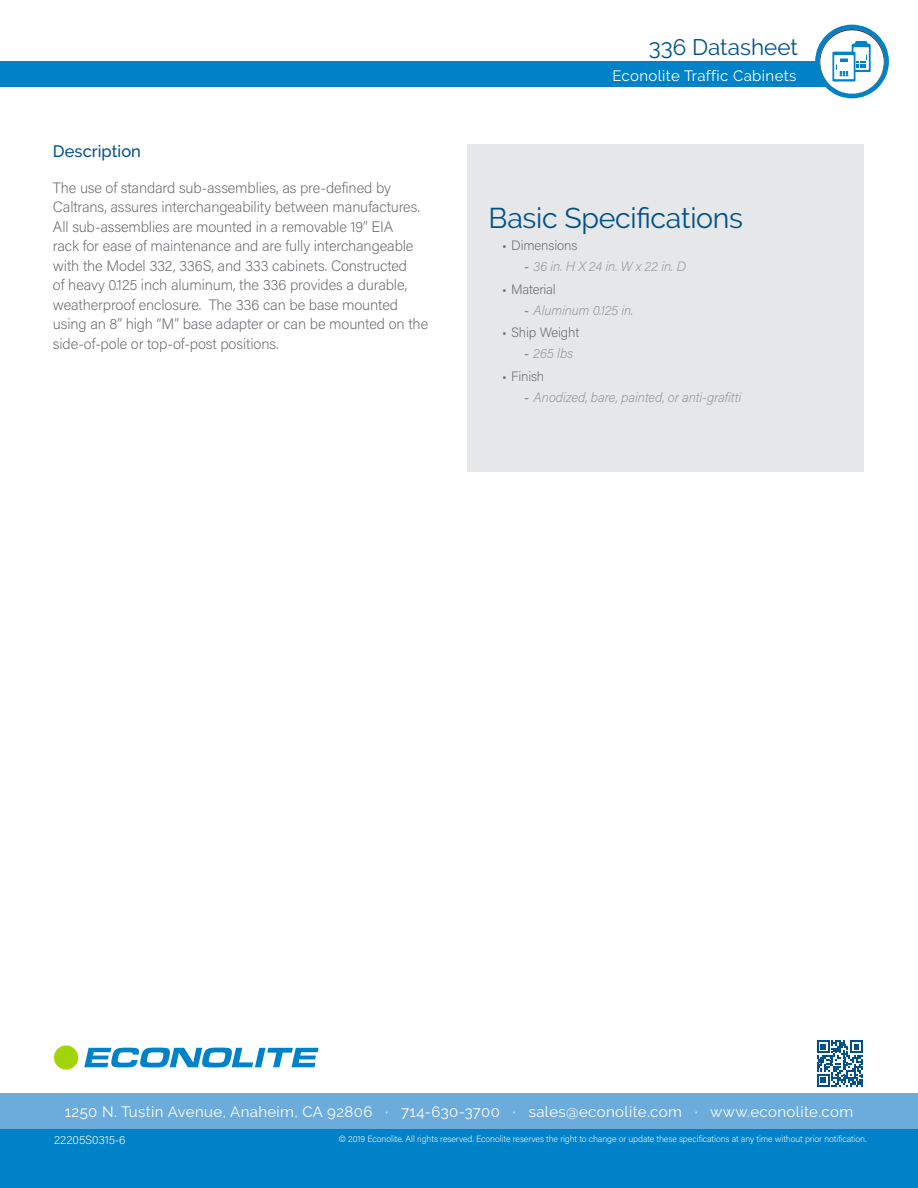
<style>
.page{position:relative;width:918px;height:1188px;background:#fff}
.page>*{position:absolute;margin:0;border:0;box-sizing:border-box;transform-origin:0 0}
.LesserSubheader_-_Bl{font:28.5px "Raleway";letter-spacing:-.01em;color:#005187}
.Document_Type_Header{font:22.5px "Raleway";color:#005187}
.Small_Subheader_-_20{font:500 16.5px "Raleway";color:#005187}
.Back_Page_Content{font:200 15px/19.5px "Acumin Pro";letter-spacing:-.01em;color:#63656a}
.t1{font:15px "Raleway";letter-spacing:.025em;color:#fff}
.t2{font:italic 200 13.5px "Acumin Pro";letter-spacing:-.01em;color:#909094}
.t3{font:200 13.5px "Acumin Pro";letter-spacing:-.01em;color:#63656a}
.Back_Page_Part_Numbe{font:200 12px "Acumin Pro";letter-spacing:-.01em;color:#fff}
.t4{font:200 9px "Acumin Pro";letter-spacing:-.01em;color:#fff}
.s1{font-family:"Arial";font-weight:400;font-style:normal}
</style>
<div class="page">
<div style="left:0;top:1094px;width:918px;height:94px;background:#0082c8"></div>
<div style="left:0;top:1094px;width:918px;height:35px;background:#6bacdd"></div>
<svg style="left:817px;top:1040px;width:46px;height:47px"></svg>
<svg style="left:84px;top:1048px;width:235px;height:19px"></svg>
<div style="left:54px;top:1045px;width:24px;height:25px;background:#a2d40a;border-radius:50%"></div>
<div style="left:0;top:62px;width:864px;height:25px;background:#0082c8"></div>
<svg style="left:815px;top:25px;width:74px;height:73px"></svg>
<div style="left:468px;top:144px;width:396px;height:327px;background:#e6e7e9"></div>
<p class="Document_Type_Header" style="left:649px;top:34px;width:151px">336 Datasheet</p>
<p class="Small_Subheader_-_20" style="left:53px;top:142px;width:90px">Description</p>
<p class="Back_Page_Content" style="left:53px;top:177px;width:377px">The use of standard sub-assemblies, as pre-defined by Caltrans, assures interchangeability between manufactures.<br>All sub-assemblies are mounted in a removable 19” EIA<br>rack for ease of maintenance and are fully interchangeable with the Model 332, 336S, and 333 cabinets. Constructed<br>of heavy 0.125 inch aluminum, the 336 provides a durable, weatherproof enclosure. The 336 can be base mounted using an 8” high “M” base adapter or can be mounted on the side-of-pole or top-of-post positions.</p>
<p class="t1" style="left:612px;top:67px;width:186px">Econolite Traffic Cabinets</p>
<p class="LesserSubheader_-_Bl" style="left:489px;top:201px;width:256px">Basic Specifications</p>
<p class="t3" style="left:502px;top:236px;width:77px">• Dimensions</p>
<p class="t2" style="left:525px;top:257px;width:163px"><span class="s1">-</span> 36 in. H X 24 in. W x 22 in. D</p>
<p class="t3" style="left:502px;top:280px;width:55px">• Material</p>
<p class="t2" style="left:525px;top:301px;width:110px"><span class="s1">-</span> Aluminum 0.125 in.</p>
<p class="t3" style="left:502px;top:323px;width:79px">• Ship Weight</p>
<p class="t2" style="left:525px;top:344px;width:50px"><span class="s1">-</span> 265 lbs</p>
<p class="t3" style="left:502px;top:367px;width:44px">• Finish</p>
<p class="t2" style="left:525px;top:388px;width:218px"><span class="s1">-</span> Anodized, bare, painted, or anti-grafitti</p>
<p class="t1" style="left:65px;top:1103px;width:790px">1250 N. Tustin Avenue, Anaheim, CA 92806 ∙ 714-630-3700 ∙ sales@econolite.com ∙ www.econolite.com</p>
<p class="t4" style="left:339px;top:1133px;width:529px">© 2019 Econolite. All rights reserved. Econolite reserves the right to change or update these specifications at any time without prior notification.</p>
<p class="Back_Page_Part_Numbe" style="left:54px;top:1132px;width:73px">22205S0315-6</p>
</div>
